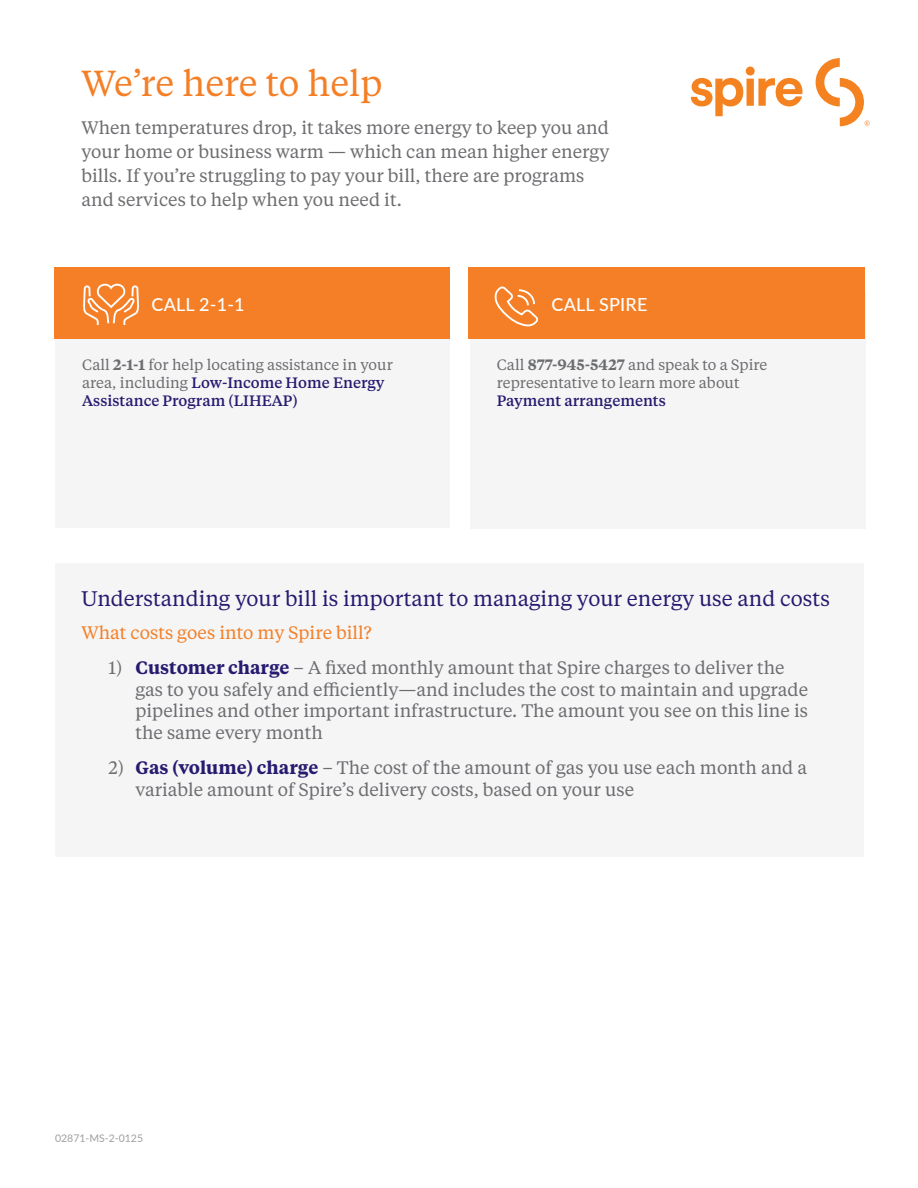
<style>
.page{position:relative;width:918px;height:1188px;background:#fff}
.page>*{position:absolute;margin:0;border:0;box-sizing:border-box;transform-origin:0 0}
.t1{font:36px "Tiempos Text";color:#f47f26}
.t2{font:21px "Tiempos Text";color:#261b6f}
.t3{font:18px/21.6px "Tiempos Text";color:#6c6d70}
.t4{font:18px "Tiempos Text";color:#f47f26}
.t5{font:500 18px "Lato";letter-spacing:.01em;color:#fff}
.t6{font:15px/18px "Tiempos Text";color:#6c6d70}
.t7{font:500 15px "Tiempos Text";color:#261b6f}
.t8{font:10.5px "Lato";color:#9d9fa2}
.s1{font-weight:600}
.s2{font-weight:500;color:#261b6f}
.s3{font-weight:600;color:#261b6f}
</style>
<div class="page">
<svg style="left:690px;top:58px;width:180px;height:68px"></svg>
<div style="left:55px;top:294px;width:395px;height:234px;background:#f5f5f6"></div>
<div style="left:470px;top:291px;width:395px;height:237px;background:#f5f5f6"></div>
<div style="left:55px;top:563px;width:809px;height:293px;background:#f5f5f6"></div>
<div style="left:54px;top:268px;width:396px;height:71px;background:#f47f26"></div>
<div style="left:469px;top:268px;width:396px;height:71px;background:#f47f26"></div>
<svg style="left:82px;top:267px;width:58px;height:58px"></svg>
<svg style="left:494px;top:286px;width:44px;height:41px"></svg>
<h1 class="t1" style="left:81px;top:59px;width:303px">We’re here to help</h1>
<p class="t3" style="left:81px;top:115px;width:529px;line-height:24px">When temperatures drop, it takes more energy to keep you and your home or business warm — which can mean higher energy bills. If you’re struggling to pay your bill, there are programs and services to help when you need it.</p>
<p class="t5" style="left:152px;top:291px;width:95px">CALL 2-1-1</p>
<p class="t5" style="left:552px;top:291px;width:97px">CALL SPIRE</p>
<p class="t6" style="left:82px;top:355px;width:312px">Call <span class="s1">2-1-1</span> for help locating assistance in your area, including <span class="s2">Low-Income Home Energy<br>Assistance Program (LIHEAP)</span></p>
<p class="t6" style="left:497px;top:355px;width:272px">Call <span class="s1">877-945-5427</span> and speak to a Spire representative to learn more about</p>
<p class="t7" style="left:497px;top:390px;width:171px">Payment arrangements</p>
<p class="t2" style="left:81px;top:584px;width:750px">Understanding your bill is important to managing your energy use and costs</p>
<p class="t4" style="left:81px;top:621px;width:292px">What costs goes into my Spire bill?</p>
<p class="t3" style="left:135px;top:656px;width:674px;text-indent:-27px">1) <span class="s3">Customer charge</span> – A fixed monthly amount that Spire charges to deliver the gas to you safely and efficiently—and includes the cost to maintain and upgrade pipelines and other important infrastructure. The amount you see on this line is the same every month</p>
<p class="t3" style="left:135px;top:756px;width:673px;text-indent:-27px">2) <span class="s3">Gas (volume) charge</span> – The cost of the amount of gas you use each month and a variable amount of Spire’s delivery costs, based on your use</p>
<p class="t8" style="left:55px;top:1131px;width:90px">02871-MS-2-0125</p>
</div>
